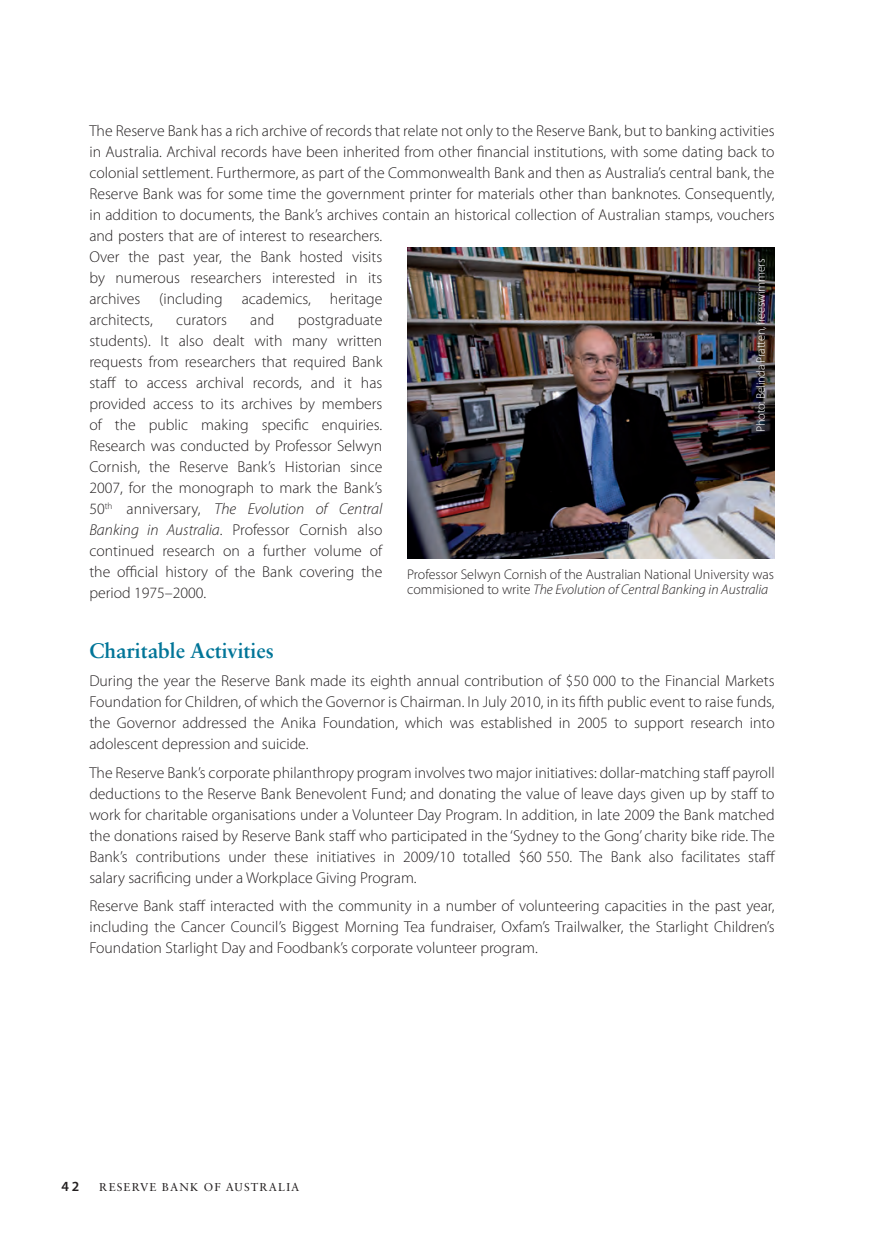
<style>
.page{position:relative;width:874px;height:1241px;background:#fff}
.page>*{position:absolute;margin:0;border:0;box-sizing:border-box;transform-origin:0 0}
.t1{font:700 21px "Sabon LT Std";color:#007598}
.t2{font:300 15.75px/21px "Myriad Pro";color:#231f20;text-align:justify}
.t3{font:300 14px/14.9px "Myriad Pro";color:#231f20}
.t4{font:600 14px "Myriad Pro";color:#231f20}
.t5{font:300 12.25px "Myriad Pro";letter-spacing:-.02em;color:#fff}
.t6{font:11.38px "Sabon LT Std";letter-spacing:.1em;color:#231f20}
.s1{font-style:italic}
</style>
<div class="page">
<img style="left:407px;top:248px;width:367px;height:310px">
<p class="t2" style="left:89px;top:120px;width:686px;text-align:left">The Reserve Bank has a rich archive of records that relate not only to the Reserve Bank, but to banking activities in Australia. Archival records have been inherited from other financial institutions, with some dating back to colonial settlement. Furthermore, as part of the Commonwealth Bank and then as Australia’s central bank, the Reserve Bank was for some time the government printer for materials other than banknotes. Consequently, in addition to documents, the Bank’s archives contain an historical collection of Australian stamps, vouchers and posters that are of interest to researchers.<br>Over the past year, the Bank hosted visits<br>by numerous researchers interested in its<br>archives (including academics, heritage<br>architects,</p>
<p class="t5" style="left:753px;top:432px;width:175px;rotate:-90deg">Photo: Belinda Pratten, freeswimmers</p>
<p class="t2" style="left:89px;top:309px;width:294px;text-indent:208px">postgraduate students). It also dealt with many written requests from researchers that required Bank staff to access archival records, and it has provided access to its archives by members of the public making specific enquiries.<br>Research was conducted by Professor Selwyn Cornish, the Reserve Bank’s Historian since 2007, for the monograph to mark the Bank’s 50<sup>th</sup> anniversary, <span class="s1">The Evolution of Central Banking in Australia</span>. Professor Cornish also continued research on a further volume of the official history of the Bank covering the period 1975–2000.</p>
<p class="t2" style="left:176px;top:309px;width:52px">curators</p>
<p class="t2" style="left:250px;top:309px;width:26px">and</p>
<p class="t3" style="left:407px;top:567px;width:368px">Professor Selwyn Cornish of the Australian National University was commisioned to write <span class="s1">The Evolution of Central Banking in Australia</span></p>
<h1 class="t1" style="left:89px;top:637px;width:186px">Charitable Activities</h1>
<p class="t2" style="left:89px;top:670px;width:686px">During the year the Reserve Bank made its eighth annual contribution of $50 000 to the Financial Markets Foundation for Children, of which the Governor is Chairman. In July 2010, in its fifth public event to raise funds, the Governor addressed the Anika Foundation, which was established in 2005 to support research into adolescent depression and suicide.</p>
<p class="t2" style="left:89px;top:761px;width:687px">The Reserve Bank’s corporate philanthropy program involves two major initiatives: dollar-matching staff payroll deductions to the Reserve Bank Benevolent Fund; and donating the value of leave days given up by staff to work for charitable organisations under a Volunteer Day Program. In addition, in late 2009 the Bank matched the donations raised by Reserve Bank staff who participated in the ‘Sydney to the Gong’ charity bike ride. The Bank’s contributions under these initiatives in 2009/10 totalled $60 550. The Bank also facilitates staff salary sacrificing under a Workplace Giving Program.</p>
<p class="t2" style="left:89px;top:895px;width:686px">Reserve Bank staff interacted with the community in a number of volunteering capacities in the past year, including the Cancer Council’s Biggest Morning Tea fundraiser, Oxfam’s Trailwalker, the Starlight Children’s Foundation Starlight Day and Foodbank’s corporate volunteer program.</p>
<p class="t4" style="left:62px;top:1177px;width:19px">42</p>
<p class="t6" style="left:99px;top:1180px;width:161px">RESERVE BANK OF AUSTRAL</p>
<p class="t6" style="left:286px;top:1180px;width:14px">IA</p>
</div>
